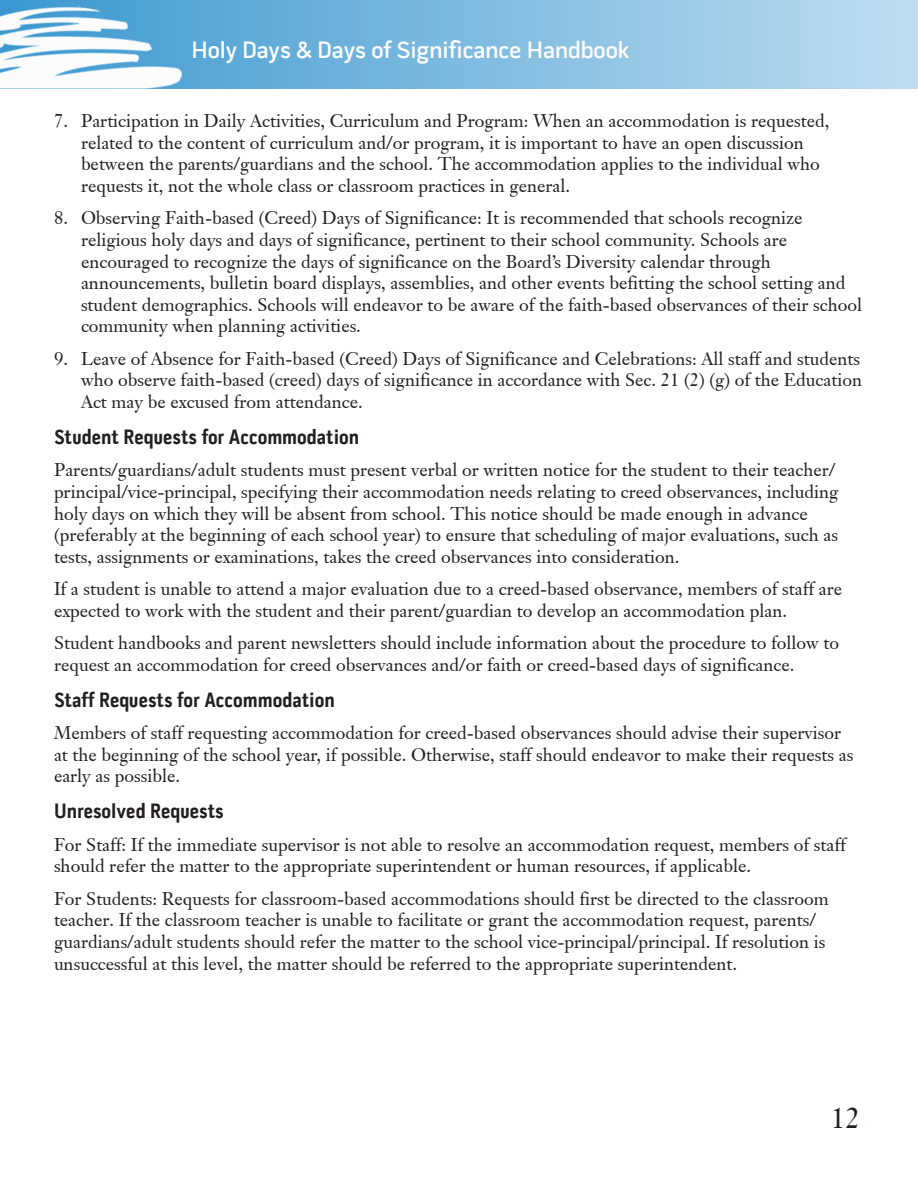
<style>
.page{position:relative;width:918px;height:1188px;background:#fff}
.page>*{position:absolute;margin:0;border:0;box-sizing:border-box;transform-origin:0 0}
.t1{font:28.5px "Janson S Si";color:#231f20}
.t2{font:600 24px "Pill Gothic 600 mg";color:#fff}
.t3{font:700 21px "Pill Gothic 300 mg";color:#231f20}
.t4{font:18px/21.6px "Janson S Si";color:#231f20}
</style>
<div class="page">
<svg style="left:202px;top:0;width:716px;height:89px;background:#8bc1e2"></svg>
<img style="left:0;top:0;width:202px;height:89px">
<h2 class="t2" style="left:191px;top:35px;width:440px">Holy Days &amp; Days of Significance Handbook</h2>
<p class="t4" style="left:81px;top:110px;width:750px;text-indent:-27px">7. Participation in Daily Activities, Curriculum and Program: When an accommodation is requested, related to the content of curriculum and/or program, it is important to have an open discussion between the parents/guardians and the school. The accommodation applies to the individual who requests it, not the whole class or classroom practices in general.</p>
<p class="t4" style="left:81px;top:207px;width:783px;text-indent:-27px">8. Observing Faith-based (Creed) Days of Significance: It is recommended that schools recognize religious holy days and days of significance, pertinent to their school community. Schools are encouraged to recognize the days of significance on the Board’s Diversity calendar through announcements, bulletin board displays, assemblies, and other events befitting the school setting and student demographics. Schools will endeavor to be aware of the faith-based observances of their school community when planning activities.</p>
<p class="t4" style="left:81px;top:347px;width:783px;text-align:justify;text-indent:-27px">9. Leave of Absence for Faith-based (Creed) Days of Significance and Celebrations: All staff and students who observe faith-based (creed) days of significance in accordance with Sec. 21 (2) (g) of the Education Act may be excused from attendance.</p>
<p class="t3" style="left:54px;top:424px;width:307px">Student Requests for Accommodation</p>
<p class="t4" style="left:54px;top:459px;width:786px">Parents/guardians/adult students must present verbal or written notice for the student to their teacher/ principal/vice-principal, specifying their accommodation needs relating to creed observances, including holy days on which they will be absent from school. This notice should be made enough in advance (preferably at the beginning of each school year) to ensure that scheduling of major evaluations, such as tests, assignments or examinations, takes the creed observances into consideration.</p>
<p class="t4" style="left:54px;top:578px;width:790px">If a student is unable to attend a major evaluation due to a creed-based observance, members of staff are expected to work with the student and their parent/guardian to develop an accommodation plan.</p>
<p class="t4" style="left:54px;top:632px;width:787px">Student handbooks and parent newsletters should include information about the procedure to follow to request an accommodation for creed observances and/or faith or creed-based days of significance.</p>
<p class="t3" style="left:54px;top:687px;width:282px">Staff Requests for Accommodation</p>
<p class="t4" style="left:54px;top:722px;width:801px">Members of staff requesting accommodation for creed-based observances should advise their supervisor at the beginning of the school year, if possible. Otherwise, staff should endeavor to make their requests as early as possible.</p>
<p class="t3" style="left:54px;top:798px;width:171px">Unresolved Requests</p>
<p class="t4" style="left:54px;top:833px;width:793px">For Staff: If the immediate supervisor is not able to resolve an accommodation request, members of staff should refer the matter to the appropriate superintendent or human resources, if applicable.</p>
<p class="t4" style="left:54px;top:887px;width:776px">For Students: Requests for classroom-based accommodations should first be directed to the classroom teacher. If the classroom teacher is unable to facilitate or grant the accommodation request, parents/ guardians/adult students should refer the matter to the school vice-principal/principal. If resolution is unsuccessful at this level, the matter should be referred to the appropriate superintendent.</p>
<p class="t1" style="left:831px;top:1099px;width:31px">12</p>
</div>
